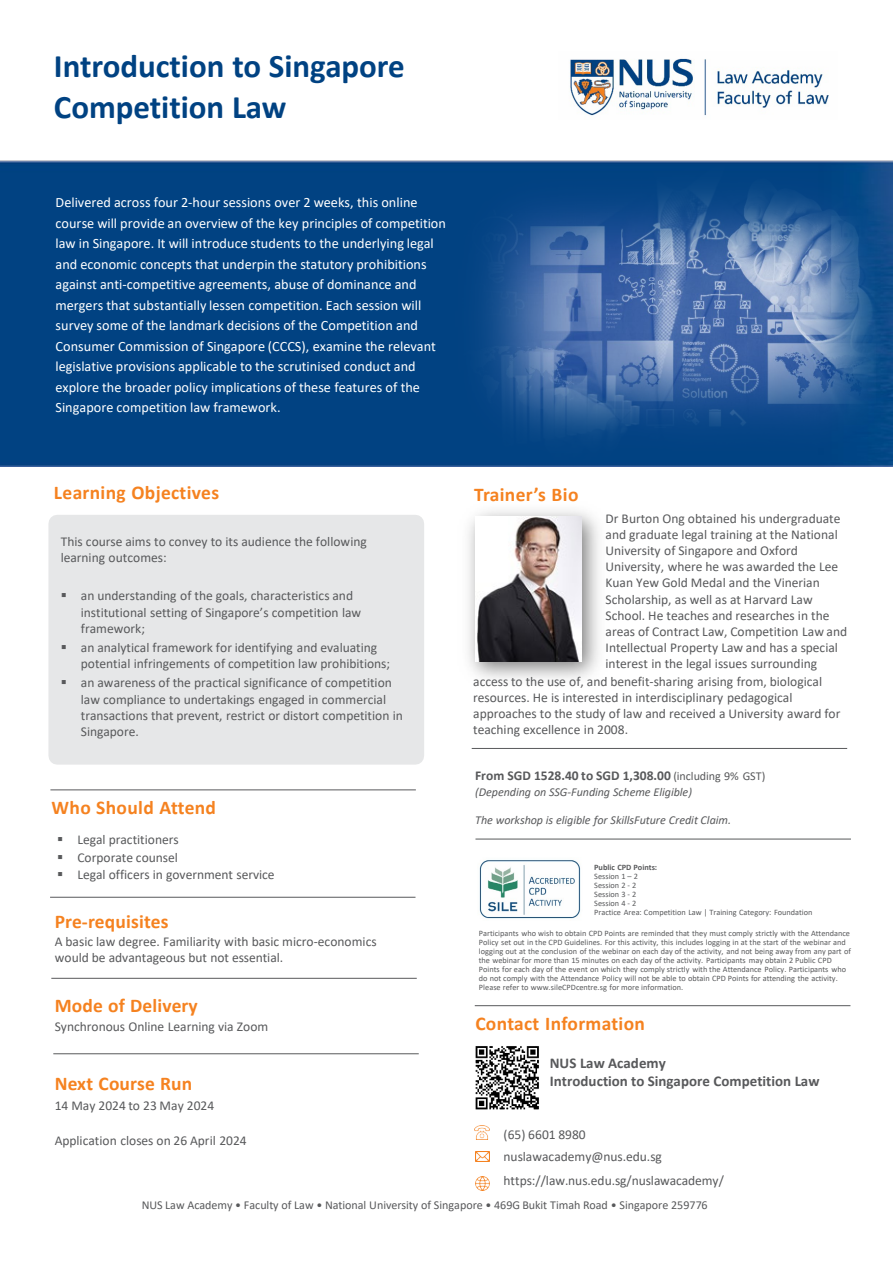
<style>
.page{position:relative;width:893px;height:1264px;background:#fff}
.page>*{position:absolute;margin:0;border:0;box-sizing:border-box;transform-origin:0 0}
.t1{font:700 33px "Calibri";color:#004282}
.t2{font:700 19.5px "Calibri";letter-spacing:.015em;color:#f58220}
.t3{font:700 15px "Calibri";letter-spacing:.005em;color:#58595b}
.t4{font:14.25px/20.5px "Calibri";color:#fff}
.t5{font:13.5px/16.2px "Calibri";color:#58595b}
.t6{font:700 13.5px "Calibri";color:#58595b}
.t7{font:12px "Calibri";letter-spacing:-.005em;color:#58595b}
.t8{font:italic 12px "Calibri";letter-spacing:-.005em;color:#58595b}
.t9{font:8.25px/9px "Calibri";color:#58595b}
.t10{font:700 8.25px "Calibri";letter-spacing:-.005em;color:#58595b}
.s1{font-weight:400;font-size:12px}
</style>
<div class="page">
<div style="left:0;top:160px;width:447px;height:306px;background:#014282"></div>
<div style="left:48px;top:515px;width:376px;height:249px;background:#e6e7e8"></div>
<hr style="left:50px;top:789px;width:366px;height:1px;background:#58595b">
<hr style="left:475px;top:838px;width:375px;height:1px;background:#58595b">
<img style="left:447px;top:160px;width:445px;height:307px">
<hr style="left:50px;top:896px;width:365px;height:1px;background:#58595b">
<hr style="left:51px;top:977px;width:366px;height:1px;background:#58595b">
<img style="left:468px;top:510px;width:131px;height:169px">
<img style="left:475px;top:516px;width:106px;height:145px">
<hr style="left:471px;top:748px;width:376px;height:1px;background:#58595b">
<hr style="left:53px;top:1053px;width:365px;height:1px;background:#58595b">
<img style="left:474px;top:1125px;width:16px;height:14px">
<img style="left:475px;top:1151px;width:14px;height:10px">
<img style="left:475px;top:1176px;width:14px;height:13px">
<img style="left:475px;top:1046px;width:64px;height:64px">
<img style="left:570px;top:58px;width:259px;height:58px">
<hr style="left:474px;top:1005px;width:376px;height:1px;background:#58595b">
<img style="left:479px;top:860px;width:102px;height:59px">
<p class="t1" style="left:54px;top:42px;width:352px">Introduction to Singapore</p>
<p class="t1" style="left:54px;top:83px;width:234px">Competition Law</p>
<p class="t4" style="left:56px;top:191px;width:392px">Delivered across four 2-hour sessions over 2 weeks, this online course will provide an overview of the key principles of competition law in Singapore. It will introduce students to the underlying legal and economic concepts that underpin the statutory prohibitions against anti-competitive agreements, abuse of dominance and mergers that substantially lessen competition. Each session will survey some of the landmark decisions of the Competition and Consumer Commission of Singapore (CCCS), examine the relevant legislative provisions applicable to the scrutinised conduct and explore the broader policy implications of these features of the Singapore competition law framework.</p>
<p class="t2" style="left:54px;top:478px;width:167px">Learning Objectives</p>
<p class="t5" style="left:61px;top:532px;width:307px">This course aims to convey to its audience the following learning outcomes:</p>
<p class="t5" style="left:81px;top:587px;width:282px;text-indent:-20px">▪ an understanding of the goals, characteristics and institutional setting of Singapore’s competition law framework;</p>
<p class="t5" style="left:81px;top:639px;width:311px;text-indent:-20px">▪ an analytical framework for identifying and evaluating potential infringements of competition law prohibitions;</p>
<p class="t5" style="left:81px;top:674px;width:323px;text-indent:-20px">▪ an awareness of the practical significance of competition law compliance to undertakings engaged in commercial transactions that prevent, restrict or distort competition in Singapore.</p>
<h2 class="t2" style="left:52px;top:793px;width:166px">Who Should Attend</h2>
<p class="t5" style="left:57px;top:830px;width:123px">▪ Legal practitioners</p>
<p class="t5" style="left:57px;top:848px;width:122px">▪ Corporate counsel</p>
<p class="t5" style="left:57px;top:866px;width:219px">▪ Legal officers in government service</p>
<p class="t2" style="left:55px;top:907px;width:115px">Pre-requisites</p>
<p class="t5" style="left:55px;top:932px;width:323px">A basic law degree. Familiarity with basic micro-economics would be advantageous but not essential.</p>
<p class="t2" style="left:55px;top:991px;width:144px">Mode of Delivery</p>
<p class="t5" style="left:55px;top:1017px;width:215px">Synchronous Online Learning via Zoom</p>
<p class="t2" style="left:55px;top:1069px;width:139px">Next Course Run</p>
<p class="t5" style="left:55px;top:1096px;width:161px">14 May 2024 to 23 May 2024</p>
<p class="t5" style="left:55px;top:1131px;width:193px">Application closes on 26 April 2024</p>
<p class="t2" style="left:474px;top:480px;width:106px">Trainer’s Bio</p>
<p class="t5" style="left:605px;top:509px;width:243px">Dr Burton Ong obtained his undergraduate and graduate legal training at the National University of Singapore and Oxford University, where he was awarded the Lee Kuan Yew Gold Medal and the Vinerian Scholarship, as well as at Harvard Law School. He teaches and researches in the areas of Contract Law, Competition Law and Intellectual Property Law and has a special interest in the legal issues surrounding</p>
<p class="t5" style="left:473px;top:672px;width:369px">access to the use of, and benefit-sharing arising from, biological resources. He is interested in interdisciplinary pedagogical approaches to the study of law and received a University award for teaching excellence in 2008.</p>
<p class="t6" style="left:475px;top:765px;width:292px">From SGD 1528.40 to SGD 1,308.00 <span class="s1">(including 9% GST)</span></p>
<p class="t8" style="left:475px;top:783px;width:218px">(Depending on SSG‐Funding Scheme Eligible)</p>
<p class="t8" style="left:475px;top:811px;width:257px">The workshop is eligible for SkillsFuture Credit Claim.</p>
<p class="t10" style="left:594px;top:861px;width:64px">Public CPD Points:</p>
<p class="t9" style="left:594px;top:871px;width:45px">Session 1 – 2</p>
<p class="t9" style="left:594px;top:880px;width:43px">Session 2 - 2</p>
<p class="t9" style="left:594px;top:889px;width:43px">Session 3 - 2</p>
<p class="t9" style="left:594px;top:898px;width:43px">Session 4 - 2</p>
<p class="t9" style="left:594px;top:907px;width:220px">Practice Area: Competition Law | Training Category: Foundation</p>
<p class="t9" style="left:479px;top:928px;width:373px">Participants who wish to obtain CPD Points are reminded that they must comply strictly with the Attendance Policy set out in the CPD Guidelines. For this activity, this includes logging in at the start of the webinar and logging out at the conclusion of the webinar on each day of the activity, and not being away from any part of the webinar for more than 15 minutes on each day of the activity. Participants may obtain 2 Public CPD Points for each day of the event on which they comply strictly with the Attendance Policy. Participants who do not comply with the Attendance Policy will not be able to obtain CPD Points for attending the activity.<br>Please refer to www.sileCPDcentre.sg for more information.</p>
<p class="t2" style="left:475px;top:1009px;width:171px">Contact Information</p>
<p class="t3" style="left:549px;top:1051px;width:118px">NUS Law Academy</p>
<p class="t3" style="left:549px;top:1069px;width:271px">Introduction to Singapore Competition Law</p>
<p class="t5" style="left:503px;top:1125px;width:84px">(65) 6601 8980</p>
<p class="t5" style="left:503px;top:1147px;width:160px">nuslawacademy@nus.edu.sg</p>
<p class="t5" style="left:503px;top:1171px;width:222px">https://law.nus.edu.sg/nuslawacademy/</p>
<p class="t7" style="left:142px;top:1195px;width:567px">NUS Law Academy • Faculty of Law • National University of Singapore • 469G Bukit Timah Road • Singapore 259776</p>
</div>
